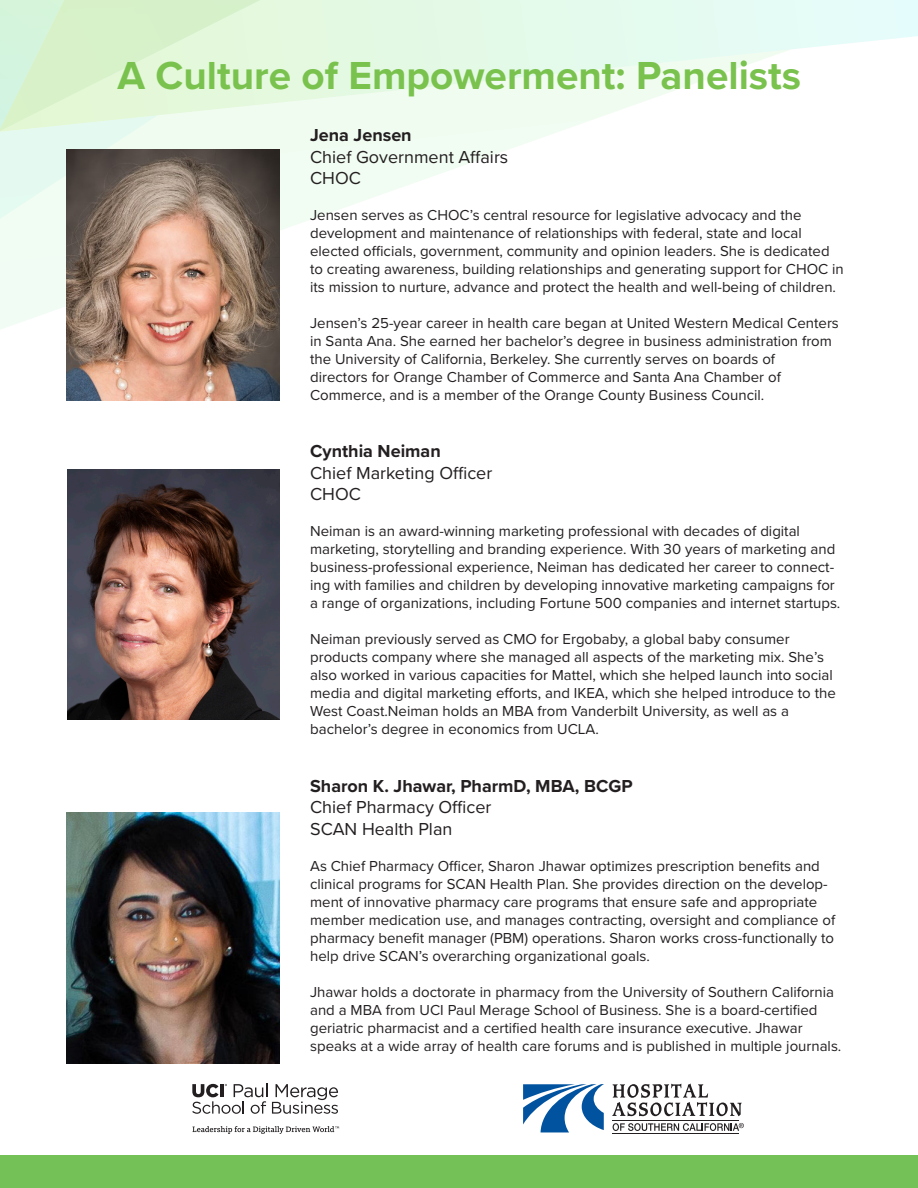
<style>
.page{position:relative;width:918px;height:1188px;background:#fff}
.page>*{position:absolute;margin:0;border:0;box-sizing:border-box;transform-origin:0 0}
.t1{font:700 40.5px "Proxima Nova";color:#7ac24e}
.t2{font:18px "Proxima Nova";color:#231f20}
.t3{font:700 18px "Proxima Nova";color:#231f20}
.t4{font:15px/18px "Proxima Nova";color:#231f20}
</style>
<div class="page">
<div style="left:0;top:1155px;width:918px;height:33px;background:#73c157"></div>
<svg style="left:523px;top:1084px;width:81px;height:48px"></svg>
<svg style="left:612px;top:1084px;width:130px;height:32px"></svg>
<hr style="left:613px;top:1120px;width:126px;height:1px;background:#231f20">
<hr style="left:612px;top:1134px;width:127px;height:1px;background:#231f20">
<svg style="left:613px;top:1123px;width:131px;height:8px"></svg>
<svg style="left:193px;top:1126px;width:146px;height:8px"></svg>
<svg style="left:192px;top:1084px;width:146px;height:30px"></svg>
<svg style="left:158px;top:132px;width:398px;height:269px"></svg>
<svg style="left:0;top:132px;width:158px;height:269px"></svg>
<svg style="left:0;top:0;width:918px;height:132px"></svg>
<img style="left:67px;top:150px;width:212px;height:250px">
<img style="left:67px;top:469px;width:212px;height:250px">
<img style="left:67px;top:813px;width:212px;height:250px">
<p class="t1" style="left:117px;top:45px;width:685px">A Culture of Empowerment: Panelists</p>
<p class="t3" style="left:310px;top:122px;width:103px">Jena Jensen</p>
<p class="t2" style="left:310px;top:143px;width:200px">Chief Government Affairs</p>
<p class="t2" style="left:310px;top:165px;width:52px">CHOC</p>
<p class="t4" style="left:310px;top:206px;width:535px">Jensen serves as CHOC’s central resource for legislative advocacy and the development and maintenance of relationships with federal, state and local elected officials, government, community and opinion leaders. She is dedicated to creating awareness, building relationships and generating support for CHOC in its mission to nurture, advance and protect the health and well-being of children.</p>
<p class="t4" style="left:310px;top:314px;width:530px">Jensen’s 25-year career in health care began at United Western Medical Centers in Santa Ana. She earned her bachelor’s degree in business administration from the University of California, Berkeley. She currently serves on boards of<br>directors for Orange Chamber of Commerce and Santa Ana Chamber of Commerce, and is a member of the Orange County Business Council.</p>
<p class="t3" style="left:310px;top:438px;width:132px">Cynthia Neiman</p>
<p class="t2" style="left:310px;top:459px;width:184px">Chief Marketing Officer</p>
<p class="t2" style="left:310px;top:481px;width:52px">CHOC</p>
<p class="t4" style="left:310px;top:522px;width:532px">Neiman is an award-winning marketing professional with decades of digital marketing, storytelling and branding experience. With 30 years of marketing and business-professional experience, Neiman has dedicated her career to connect&shy;ing with families and children by developing innovative marketing campaigns for a range of organizations, including Fortune 500 companies and internet startups.</p>
<p class="t4" style="left:310px;top:630px;width:527px">Neiman previously served as CMO for Ergobaby, a global baby consumer products company where she managed all aspects of the marketing mix. She’s also worked in various capacities for Mattel, which she helped launch into social media and digital marketing efforts, and IKEA, which she helped introduce to the West Coast.Neiman holds an MBA from Vanderbilt University, as well as a bachelor’s degree in economics from UCLA.</p>
<p class="t3" style="left:310px;top:772px;width:324px">Sharon K. Jhawar, PharmD, MBA, BCGP</p>
<p class="t2" style="left:310px;top:794px;width:183px">Chief Pharmacy Officer</p>
<p class="t2" style="left:310px;top:816px;width:144px">SCAN Health Plan</p>
<p class="t4" style="left:310px;top:856px;width:527px">As Chief Pharmacy Officer, Sharon Jhawar optimizes prescription benefits and clinical programs for SCAN Health Plan. She provides direction on the develop&shy;ment of innovative pharmacy care programs that ensure safe and appropriate member medication use, and manages contracting, oversight and compliance of pharmacy benefit manager (PBM) operations. Sharon works cross-functionally to help drive SCAN’s overarching organizational goals.</p>
<p class="t4" style="left:310px;top:982px;width:533px">Jhawar holds a doctorate in pharmacy from the University of Southern California and a MBA from UCI Paul Merage School of Business. She is a board-certified geriatric pharmacist and a certified health care insurance executive. Jhawar speaks at a wide array of health care forums and is published in multiple journals.</p>
</div>
